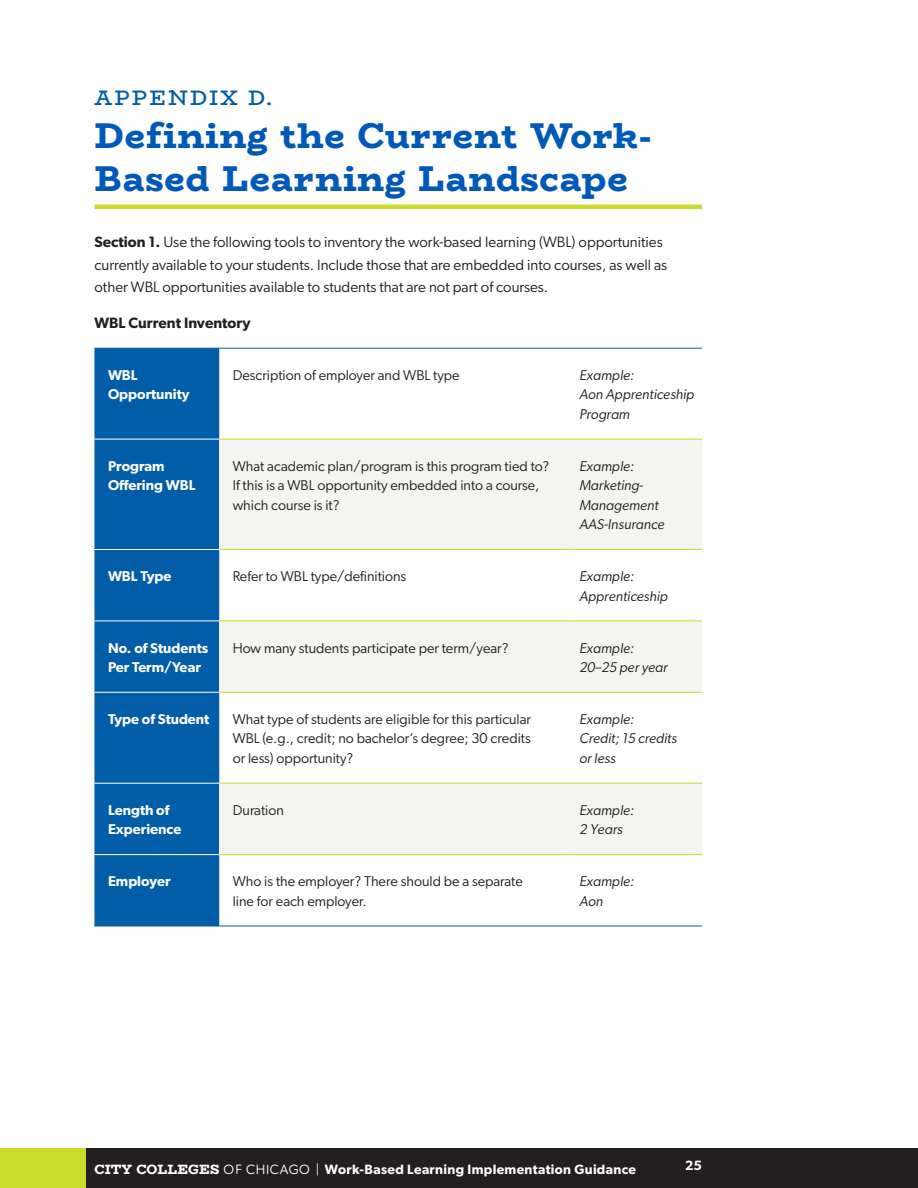
<style>
.page{position:relative;width:918px;height:1188px;background:#fff}
.page>*{position:absolute;margin:0;border:0;box-sizing:border-box;transform-origin:0 0}
.H2{font:800 36px/43.2px "Bio Rhyme";letter-spacing:.025em;color:#0058b8}
.H2-2{font:800 21px "Bio Rhyme";letter-spacing:.1em;color:#015da7}
.Paragraph{font:15px/22.5px "Gibson";color:#231f20}
.Paragraph-2{font:600 15px "Gibson";color:#231f20}
.Table_Paragraph{font:14.25px/19.5px "Gibson";color:#231f20}
.Table_Paragraph-2{font:italic 14.25px/19.5px "Gibson";color:#231f20}
.Table_Paragraph-3{font:600 14.25px/19.5px "Gibson";color:#fff}
.t1{font:600 13.5px "Gibson";letter-spacing:.025em;color:#fff}
.s1{font-weight:600}
.s2{font-family:"Bio Rhyme";font-weight:800}
.s3{font-weight:400}
</style>
<div class="page">
<div style="left:0;top:1148px;width:918px;height:40px;background:#231f20"></div>
<div style="left:0;top:1148px;width:86px;height:40px;background:#cadb2a"></div>
<hr style="left:94px;top:205px;width:608px;height:4px;background:#cadb2a">
<div style="left:94px;top:349px;width:125px;height:577px;background:#015da7"></div>
<svg style="left:219px;top:440px;width:483px;height:414px;fill:#f4f4f2"></svg>
<hr style="left:94px;top:926px;width:125px;height:1px;background:#015da7">
<hr style="left:219px;top:926px;width:354px;height:1px;background:#015da7">
<hr style="left:573px;top:926px;width:129px;height:1px;background:#015da7">
<hr style="left:219px;top:348px;width:354px;height:1px;background:#015da7">
<hr style="left:573px;top:348px;width:129px;height:1px;background:#015da7">
<hr style="left:219px;top:549px;width:354px;height:1px;background:#cadb2a">
<hr style="left:573px;top:549px;width:129px;height:1px;background:#cadb2a">
<hr style="left:219px;top:621px;width:354px;height:1px;background:#cadb2a">
<hr style="left:573px;top:621px;width:129px;height:1px;background:#cadb2a">
<hr style="left:219px;top:692px;width:354px;height:1px;background:#cadb2a">
<hr style="left:573px;top:692px;width:129px;height:1px;background:#cadb2a">
<hr style="left:219px;top:783px;width:354px;height:1px;background:#cadb2a">
<hr style="left:573px;top:783px;width:129px;height:1px;background:#cadb2a">
<hr style="left:219px;top:854px;width:354px;height:1px;background:#cadb2a">
<hr style="left:573px;top:854px;width:129px;height:1px;background:#cadb2a">
<hr style="left:219px;top:439px;width:354px;height:1px;background:#cadb2a">
<hr style="left:573px;top:439px;width:129px;height:1px;background:#cadb2a">
<hr style="left:94px;top:439px;width:125px;height:1px;background:#fff">
<hr style="left:94px;top:549px;width:125px;height:1px;background:#fff">
<hr style="left:94px;top:621px;width:125px;height:1px;background:#fff">
<hr style="left:94px;top:692px;width:125px;height:1px;background:#fff">
<hr style="left:94px;top:783px;width:125px;height:1px;background:#fff">
<hr style="left:94px;top:854px;width:125px;height:1px;background:#fff">
<hr style="left:94px;top:348px;width:125px;height:1px;background:#015da7">
<p class="H2-2" style="left:94px;top:81px;width:179px">APPENDIX D.</p>
<p class="H2" style="left:94px;top:113px;width:558px">Defining the Current Work-<br>Based Learning Landscape</p>
<p class="Paragraph" style="left:94px;top:231px;width:574px"><span class="s1">Section 1.</span> Use the following tools to inventory the work-based learning (WBL) opportunities currently available to your students. Include those that are embedded into courses, as well as other WBL opportunities available to students that are not part of courses.</p>
<p class="Paragraph-2" style="left:94px;top:314px;width:158px">WBL Current Inventory</p>
<p class="Table_Paragraph-3" style="left:108px;top:365px;width:83px">WBL<br>Opportunity</p>
<p class="Table_Paragraph" style="left:233px;top:365px;width:228px">Description of employer and WBL type</p>
<p class="Table_Paragraph-2" style="left:579px;top:365px;width:56px">Example:</p>
<p class="Table_Paragraph-2" style="left:579px;top:385px;width:116px">Aon Apprenticeship<br>Program</p>
<p class="Table_Paragraph-3" style="left:108px;top:456px;width:89px">Program<br>Offering WBL</p>
<p class="Table_Paragraph" style="left:233px;top:456px;width:318px">What academic plan/program is this program tied to?<br>If this is a WBL opportunity embedded into a course, which course is it?</p>
<p class="Table_Paragraph-2" style="left:579px;top:456px;width:56px">Example:</p>
<p class="Table_Paragraph-2" style="left:579px;top:476px;width:87px">Marketing-<br>Management<br>AAS-Insurance</p>
<p class="Table_Paragraph-3" style="left:108px;top:566px;width:65px">WBL Type</p>
<p class="Table_Paragraph" style="left:233px;top:566px;width:175px">Refer to WBL type/definitions</p>
<p class="Table_Paragraph-2" style="left:579px;top:566px;width:56px">Example:</p>
<p class="Table_Paragraph-2" style="left:579px;top:586px;width:90px">Apprenticeship</p>
<p class="Table_Paragraph-3" style="left:108px;top:638px;width:102px">No. of Students<br>Per Term/Year</p>
<p class="Table_Paragraph" style="left:233px;top:638px;width:277px">How many students participate per term/year?</p>
<p class="Table_Paragraph-2" style="left:579px;top:638px;width:56px">Example:</p>
<p class="Table_Paragraph-2" style="left:579px;top:657px;width:90px">20–25 per year</p>
<p class="Table_Paragraph-3" style="left:108px;top:709px;width:103px">Type of Student</p>
<p class="Table_Paragraph" style="left:233px;top:709px;width:300px;text-align:justify">What type of students are eligible for this particular WBL (e. g. , credit; no bachelor’s degree; 30 credits or less) opportunity?</p>
<p class="Table_Paragraph-2" style="left:579px;top:709px;width:56px">Example:</p>
<p class="Table_Paragraph-2" style="left:579px;top:729px;width:99px">Credit; 15 credits or less</p>
<p class="Table_Paragraph-3" style="left:108px;top:800px;width:75px">Length of<br>Experience</p>
<p class="Table_Paragraph" style="left:233px;top:800px;width:53px">Duration</p>
<p class="Table_Paragraph-2" style="left:579px;top:800px;width:56px">Example:</p>
<p class="Table_Paragraph-2" style="left:579px;top:820px;width:45px">2 Years</p>
<p class="Table_Paragraph-3" style="left:108px;top:871px;width:64px">Employer</p>
<p class="Table_Paragraph" style="left:233px;top:871px;width:292px">Who is the employer? There should be a separate line for each employer.</p>
<p class="Table_Paragraph-2" style="left:579px;top:872px;width:56px">Example:</p>
<p class="Table_Paragraph-2" style="left:579px;top:891px;width:25px">Aon</p>
<p class="t1" style="left:94px;top:1161px;width:543px"><span class="s2">CITY COLLEGES</span> <span class="s3">OF CHICAGO |</span> Work-Based Learning Implementation Guidance</p>
<p class="t1" style="left:685px;top:1157px;width:18px">25</p>
</div>
